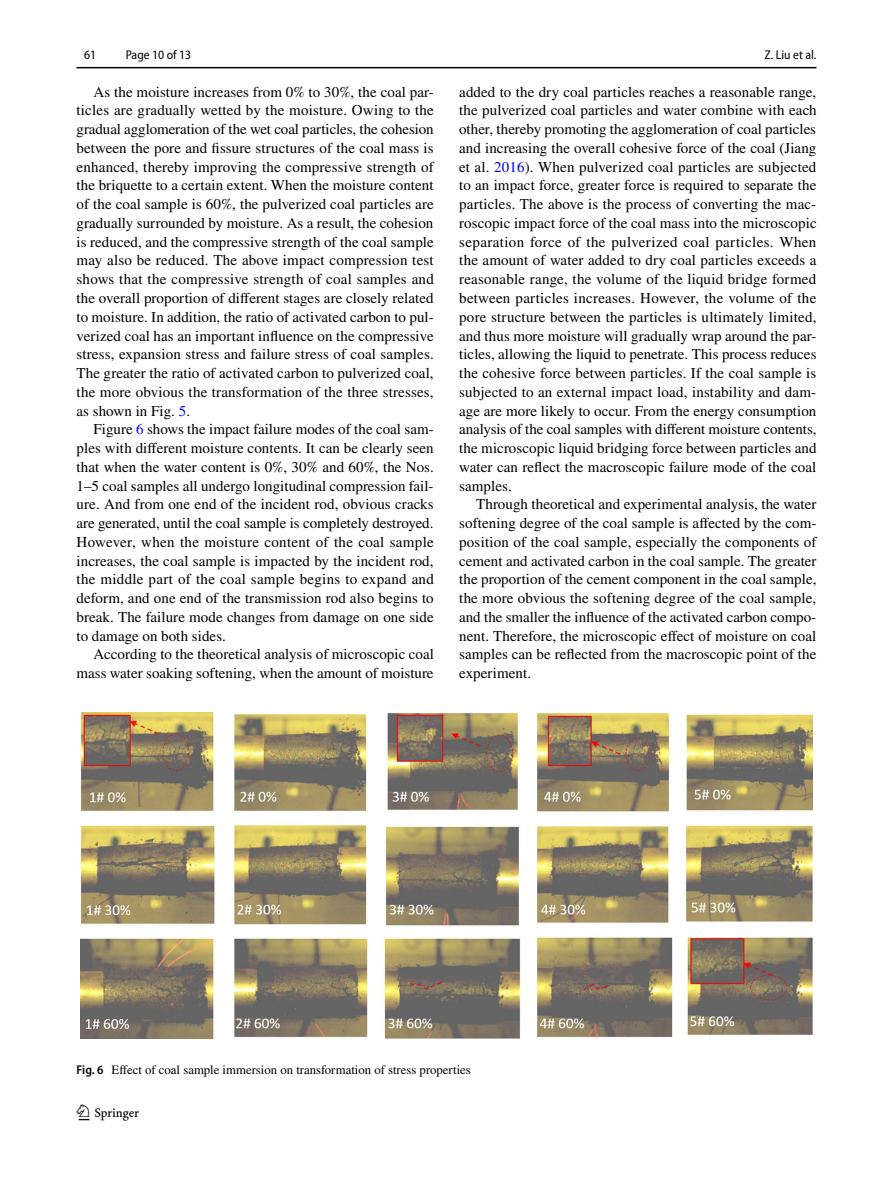
<style>
.page{position:relative;width:893px;height:1187px;background:#fff}
.page>*{position:absolute;margin:0;border:0;box-sizing:border-box;transform-origin:0 0}
.t1{font:22.5px "Springnew Regular 2";color:#000}
.t2{font:15px/18.8px "STIX";letter-spacing:.005em;color:#000;text-align:justify}
.t3{font:12.75px "STIX";color:#000}
.t4{font:semi-condensed 12.75px "Myriad Pro";color:#000}
.s1{color:#00f}
.s2{font-family:"Myriad Pro";font-weight:600;font-stretch:semi-condensed}
</style>
<div class="page">
<hr style="left:77px;top:67px;width:739px;height:1px;background:#000">
<img style="left:81px;top:712px;width:731px;height:326px">
<p class="t4" style="left:84px;top:48px;width:14px">61</p>
<p class="t4" style="left:126px;top:48px;width:67px">Page 10 of 13</p>
<p class="t2" style="left:77px;top:83px;width:359px;text-indent:17px">As the moisture increases from 0% to 30%, the coal par&shy;ticles are gradually wetted by the moisture. Owing to the gradual agglomeration of the wet coal particles, the cohesion between the pore and fissure structures of the coal mass is enhanced, thereby improving the compressive strength of the briquette to a certain extent. When the moisture content of the coal sample is 60%, the pulverized coal particles are gradually surrounded by moisture. As a result, the cohesion is reduced, and the compressive strength of the coal sample may also be reduced. The above impact compression test shows that the compressive strength of coal samples and the overall proportion of different stages are closely related to moisture. In addition, the ratio of activated carbon to pul&shy;verized coal has an important influence on the compressive stress, expansion stress and failure stress of coal samples.<br>The greater the ratio of activated carbon to pulverized coal, the more obvious the transformation of the three stresses, as shown in Fig. <span class="s1">5</span>.</p>
<p class="t2" style="left:77px;top:421px;width:359px;text-indent:17px">Figure <span class="s1">6</span> shows the impact failure modes of the coal sam&shy;ples with different moisture contents. It can be clearly seen that when the water content is 0%, 30% and 60%, the Nos.<br>1–5 coal samples all undergo longitudinal compression fail&shy;ure. And from one end of the incident rod, obvious cracks are generated, until the coal sample is completely destroyed.<br>However, when the moisture content of the coal sample increases, the coal sample is impacted by the incident rod, the middle part of the coal sample begins to expand and deform, and one end of the transmission rod also begins to break. The failure mode changes from damage on one side to damage on both sides.</p>
<p class="t2" style="left:77px;top:646px;width:359px;text-align:right">According to the theoretical analysis of microscopic coal mass water soaking softening, when the amount of moisture</p>
<p class="t4" style="left:764px;top:48px;width:53px">Z. Liu et al.</p>
<p class="t2" style="left:459px;top:83px;width:359px">added to the dry coal particles reaches a reasonable range, the pulverized coal particles and water combine with each other, thereby promoting the agglomeration of coal particles and increasing the overall cohesive force of the coal (Jiang et al. <span class="s1">2016</span>). When pulverized coal particles are subjected to an impact force, greater force is required to separate the particles. The above is the process of converting the mac&shy;roscopic impact force of the coal mass into the microscopic separation force of the pulverized coal particles. When the amount of water added to dry coal particles exceeds a reasonable range, the volume of the liquid bridge formed between particles increases. However, the volume of the pore structure between the particles is ultimately limited, and thus more moisture will gradually wrap around the par&shy;ticles, allowing the liquid to penetrate. This process reduces the cohesive force between particles. If the coal sample is subjected to an external impact load, instability and dam&shy;age are more likely to occur. From the energy consumption analysis of the coal samples with different moisture contents, the microscopic liquid bridging force between particles and water can reflect the macroscopic failure mode of the coal samples.</p>
<p class="t2" style="left:459px;top:496px;width:359px;text-indent:17px">Through theoretical and experimental analysis, the water softening degree of the coal sample is affected by the com&shy;position of the coal sample, especially the components of cement and activated carbon in the coal sample. The greater the proportion of the cement component in the coal sample, the more obvious the softening degree of the coal sample, and the smaller the influence of the activated carbon compo&shy;nent. Therefore, the microscopic effect of moisture on coal samples can be reflected from the macroscopic point of the experiment.</p>
<p class="t3" style="left:77px;top:1060px;width:396px"><span class="s2">Fig. 6</span> Effect of coal sample immersion on transformation of stress properties</p>
<h1 class="t1" style="left:79px;top:1104px;width:62px">1 3</h1>
</div>
